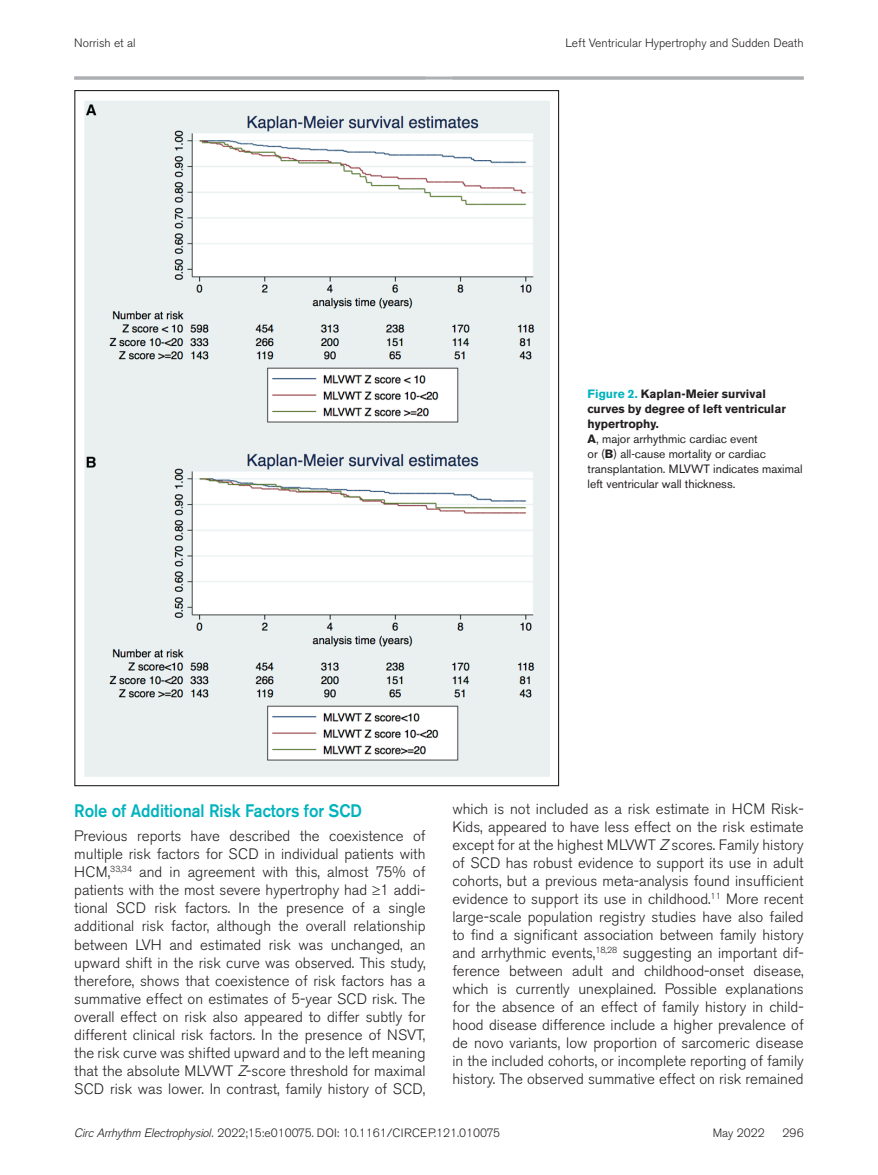
<style>
.page{position:relative;width:878px;height:1175px;background:#fff}
.page>*{position:absolute;margin:0;border:0;box-sizing:border-box;transform-origin:0 0}
.t1{font:500 18px "Akzidenz Grotesk BE";color:#00b3bd;scale:.9 1}
.t2{font:300 15px/18px "Akzidenz Grotesk BE";color:#231f20;text-align:justify}
.t3{font:12px/15px "Akzidenz Grotesk BE";color:#231f20}
.t4{font:300 12px "Akzidenz Grotesk BE";color:#231f20}
.s1{font-weight:700;color:#00b3bd}
.s2{font-weight:700}
.s3{font-family:"Akzidenz Grotesk";font-style:italic}
</style>
<div class="page">
<hr style="left:74px;top:76px;width:729px;height:4px;background:#b9babe">
<svg style="left:74px;top:90px;width:485px;height:696px"></svg>
<p class="t4" style="left:74px;top:36px;width:63px">Norrish et al</p>
<p class="t4" style="left:565px;top:36px;width:240px">Left Ventricular Hypertrophy and Sudden Death</p>
<p class="t3" style="left:587px;top:386px;width:216px"><span class="s1">Figure 2.</span> <span class="s2">Kaplan-Meier survival curves by degree of left ventricular hypertrophy.<br>A</span>, major arrhythmic cardiac event<br>or (<span class="s2">B</span>) all-cause mortality or cardiac transplantation. MLVWT indicates maximal left ventricular wall thickness.</p>
<p class="t1" style="left:74px;top:800px;width:321px">Role of Additional Risk Factors for SCD</p>
<p class="t2" style="left:74px;top:827px;width:353px">Previous reports have described the coexistence of multiple risk factors for SCD in individual patients with HCM,<sup>33,34</sup> and in agreement with this, almost 75% of patients with the most severe hypertrophy had ≥1 addi&shy;tional SCD risk factors. In the presence of a single additional risk factor, although the overall relationship between LVH and estimated risk was unchanged, an upward shift in the risk curve was observed. This study, therefore, shows that coexistence of risk factors has a summative effect on estimates of 5-year SCD risk. The overall effect on risk also appeared to differ subtly for different clinical risk factors. In the presence of NSVT, the risk curve was shifted upward and to the left meaning that the absolute MLVWT <span class="s3">Z</span>-score threshold for maximal SCD risk was lower. In contrast, family history of SCD,</p>
<p class="t2" style="left:452px;top:800px;width:353px">which is not included as a risk estimate in HCM Risk-Kids, appeared to have less effect on the risk estimate except for at the highest MLVWT <span class="s3">Z</span> scores. Family history of SCD has robust evidence to support its use in adult cohorts, but a previous meta-analysis found insufficient evidence to support its use in childhood.<sup>11</sup> More recent large-scale population registry studies have also failed to find a significant association between family history and arrhythmic events,<sup>18,28</sup> suggesting an important dif&shy;ference between adult and childhood-onset disease, which is currently unexplained. Possible explanations for the absence of an effect of family history in child&shy;hood disease difference include a higher prevalence of de novo variants, low proportion of sarcomeric disease in the included cohorts, or incomplete reporting of family history. The observed summative effect on risk remained</p>
<p class="t4" style="left:74px;top:1126px;width:427px"><span class="s3">Circ Arrhythm Electrophysiol.</span> 2022;15:e010075. DOI: 10.1161/CIRCEP.121.010075</p>
<p class="t4" style="left:712px;top:1126px;width:53px">May 2022</p>
<p class="t4" style="left:782px;top:1126px;width:23px">296</p>
</div>
